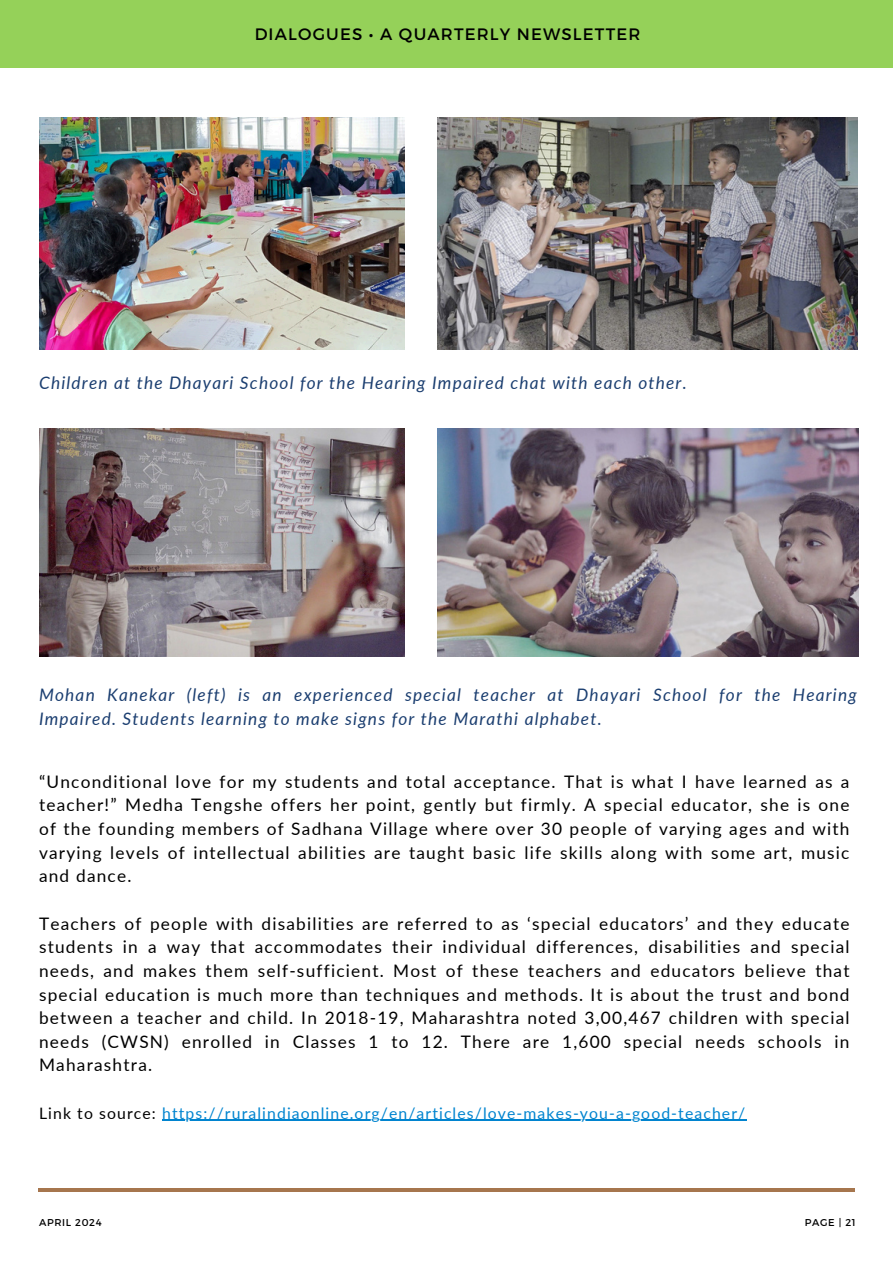
<style>
.page{position:relative;width:894px;height:1264px;background:#fff}
.page>*{position:absolute;margin:0;border:0;box-sizing:border-box;transform-origin:0 0}
.t1{font:17.25px/23.7px "Lato";letter-spacing:.07em;color:#000;text-align:justify}
.t2{font:italic 17.25px/23.7px "Lato";letter-spacing:.07em;color:#1b3e70}
.t3{font:16.5px "Montserrat";letter-spacing:.07em;color:#000}
.t4{font:15.75px "Lato";letter-spacing:.07em;color:#0184cf}
.t5{font:9.9px "Montserrat";letter-spacing:.07em;color:#000}
.s1{color:#000}
</style>
<div class="page">
<div style="left:0;top:0;width:892px;height:68px;background:#95d159"></div>
<hr style="left:38px;top:1188px;width:817px;height:3px;background:#a6764e">
<img style="left:39px;top:117px;width:366px;height:232px">
<img style="left:437px;top:117px;width:420px;height:232px">
<img style="left:39px;top:428px;width:366px;height:229px">
<img style="left:437px;top:428px;width:420px;height:229px">
<hr style="left:162px;top:1119px;width:584px;height:1px;background:#0184cf">
<h2 class="t3" style="left:254px;top:23px;width:387px">DIALOGUES • A QUARTERLY NEWSLETTER</h2>
<h2 class="t2" style="left:39px;top:370px;width:649px">Children at the Dhayari School for the Hearing Impaired chat with each other.</h2>
<h2 class="t2" style="left:39px;top:682px;width:819px">Mohan Kanekar (left) is an experienced special teacher at Dhayari School for the Hearing<br>Impaired. Students learning to make signs for the Marathi alphabet.</h2>
<h2 class="t1" style="left:39px;top:769px;width:811px">“Unconditional love for my students and total acceptance. That is what I have learned as a teacher!” Medha Tengshe offers her point, gently but firmly. A special educator, she is one of the founding members of Sadhana Village where over 30 people of varying ages and with varying levels of intellectual abilities are taught basic life skills along with some art, music and dance.</h2>
<h2 class="t1" style="left:39px;top:911px;width:811px">Teachers of people with disabilities are referred to as ‘special educators’ and they educate students in a way that accommodates their individual differences, disabilities and special needs, and makes them self-sufficient. Most of these teachers and educators believe that special education is much more than techniques and methods. It is about the trust and bond between a teacher and child. In 2018-19, Maharashtra noted 3,00,467 children with special needs (CWSN) enrolled in Classes 1 to 12. There are 1,600 special needs schools in Maharashtra.</h2>
<p class="t4" style="left:39px;top:1103px;width:707px"><span class="s1">Link to source:</span> https://ruralindiaonline.org/en/articles/love-makes-you-a-good-teacher/</p>
<p class="t5" style="left:39px;top:1215px;width:64px">APRIL 2024</p>
<p class="t5" style="left:804px;top:1215px;width:52px">PAGE | 21</p>
</div>
